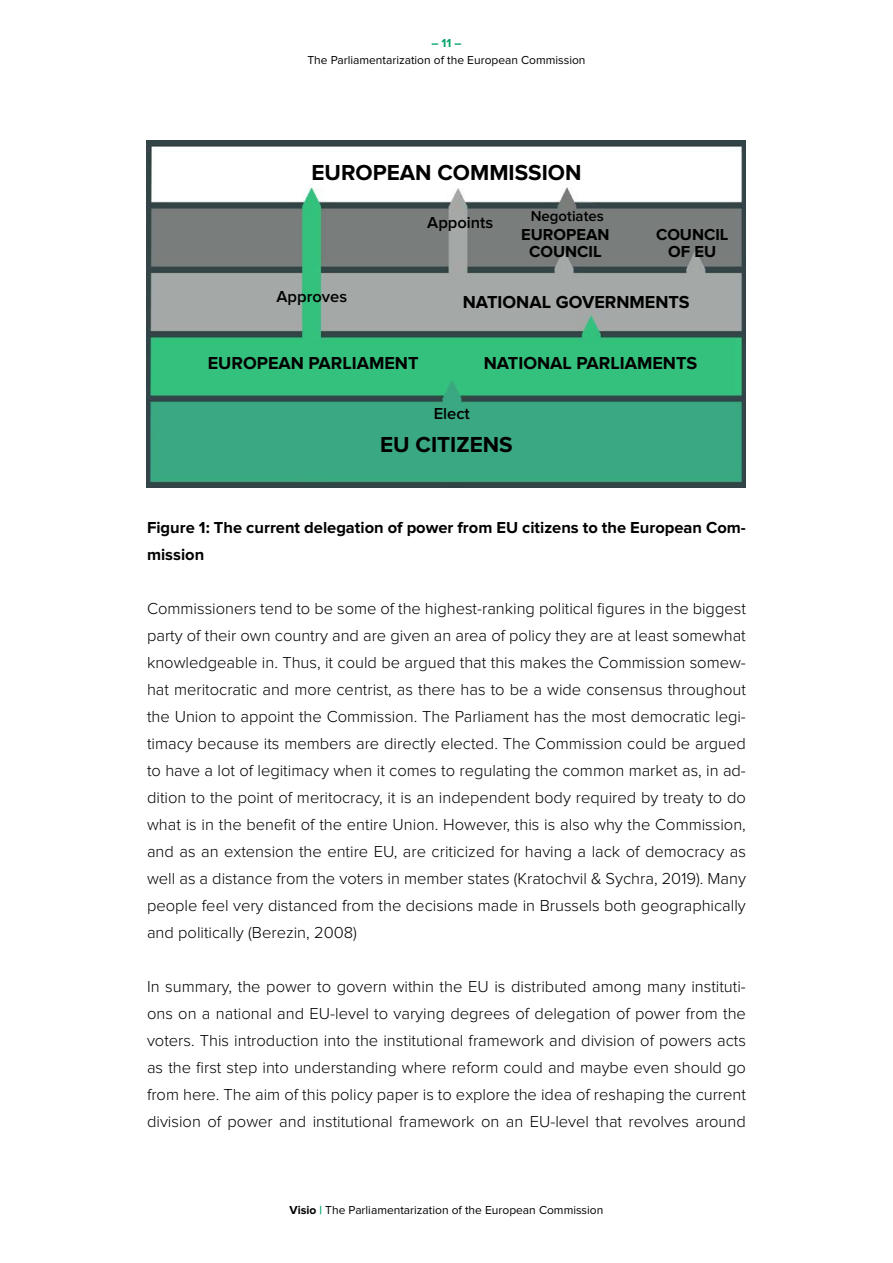
<style>
.page{position:relative;width:893px;height:1263px;background:#fff}
.page>*{position:absolute;margin:0;border:0;box-sizing:border-box;transform-origin:0 0}
.t1{font:700 22.5px "Proxima Nova";color:#000}
.t2{font:700 18px "Proxima Nova";color:#000}
.t3{font:300 16.5px/27px "Proxima Nova";color:#000;text-align:justify}
.t4{font:700 16.5px/27px "Proxima Nova";color:#000;text-align:center}
.t5{font:600 16.5px "Proxima Nova";color:#000}
.t6{font:600 15px "Proxima Nova";color:#000}
.t7{font:12px "Proxima Nova";color:#000}
.t8{font:700 12px "Proxima Nova";color:#00a367}
.s1{font-weight:700}
.s2{font-weight:700;color:#00a367}
</style>
<div class="page">
<img style="left:147px;top:140px;width:599px;height:347px">
<p class="t8" style="left:431px;top:38px;width:32px">– 11 –</p>
<p class="t7" style="left:307px;top:55px;width:280px">The Parliamentarization of the European Commission</p>
<h1 class="t1" style="left:311px;top:163px;width:272px">EUROPEAN COMMISSION</h1>
<p class="t5" style="left:276px;top:290px;width:72px">Approves</p>
<p class="t5" style="left:427px;top:215px;width:68px">Appoints</p>
<p class="t6" style="left:531px;top:209px;width:75px">Negotiates</p>
<p class="t4" style="left:521px;top:227px;width:90px;line-height:16.5px">EUROPEAN<br>COUNCIL</p>
<p class="t2" style="left:463px;top:294px;width:228px">NATIONAL GOVERNMENTS</p>
<p class="t4" style="left:656px;top:227px;width:74px;line-height:17px">COUNCIL<br>OF EU</p>
<p class="t2" style="left:208px;top:355px;width:212px">EUROPEAN PARLIAMENT</p>
<p class="t2" style="left:484px;top:355px;width:215px">NATIONAL PARLIAMENTS</p>
<p class="t5" style="left:434px;top:407px;width:38px">Elect</p>
<h1 class="t1" style="left:380px;top:435px;width:134px">EU CITIZENS</h1>
<p class="t4" style="left:147px;top:514px;width:600px;text-align:left">Figure 1: The current delegation of power from EU citizens to the European Com&shy;mission</p>
<p class="t3" style="left:147px;top:595px;width:600px">Commissioners tend to be some of the highest-ranking political figures in the biggest party of their own country and are given an area of policy they are at least somewhat knowledgeable in. Thus, it could be argued that this makes the Commission somew&shy;hat meritocratic and more centrist, as there has to be a wide consensus throughout the Union to appoint the Commission. The Parliament has the most democratic legi&shy;timacy because its members are directly elected. The Commission could be argued to have a lot of legitimacy when it comes to regulating the common market as, in ad&shy;dition to the point of meritocracy, it is an independent body required by treaty to do what is in the benefit of the entire Union. However, this is also why the Commission, and as an extension the entire EU, are criticized for having a lack of democracy as well as a distance from the voters in member states (Kratochvil &amp; Sychra, 2019). Many people feel very distanced from the decisions made in Brussels both geographically and politically (Berezin, 2008)</p>
<p class="t3" style="left:147px;top:973px;width:600px">In summary, the power to govern within the EU is distributed among many instituti&shy;ons on a national and EU-level to varying degrees of delegation of power from the voters. This introduction into the institutional framework and division of powers acts as the first step into understanding where reform could and maybe even should go from here. The aim of this policy paper is to explore the idea of reshaping the current division of power and institutional framework on an EU-level that revolves around</p>
<p class="t7" style="left:290px;top:1204px;width:315px"><span class="s1">Visio</span> <span class="s2">|</span> The Parliamentarization of the European Commission</p>
</div>
